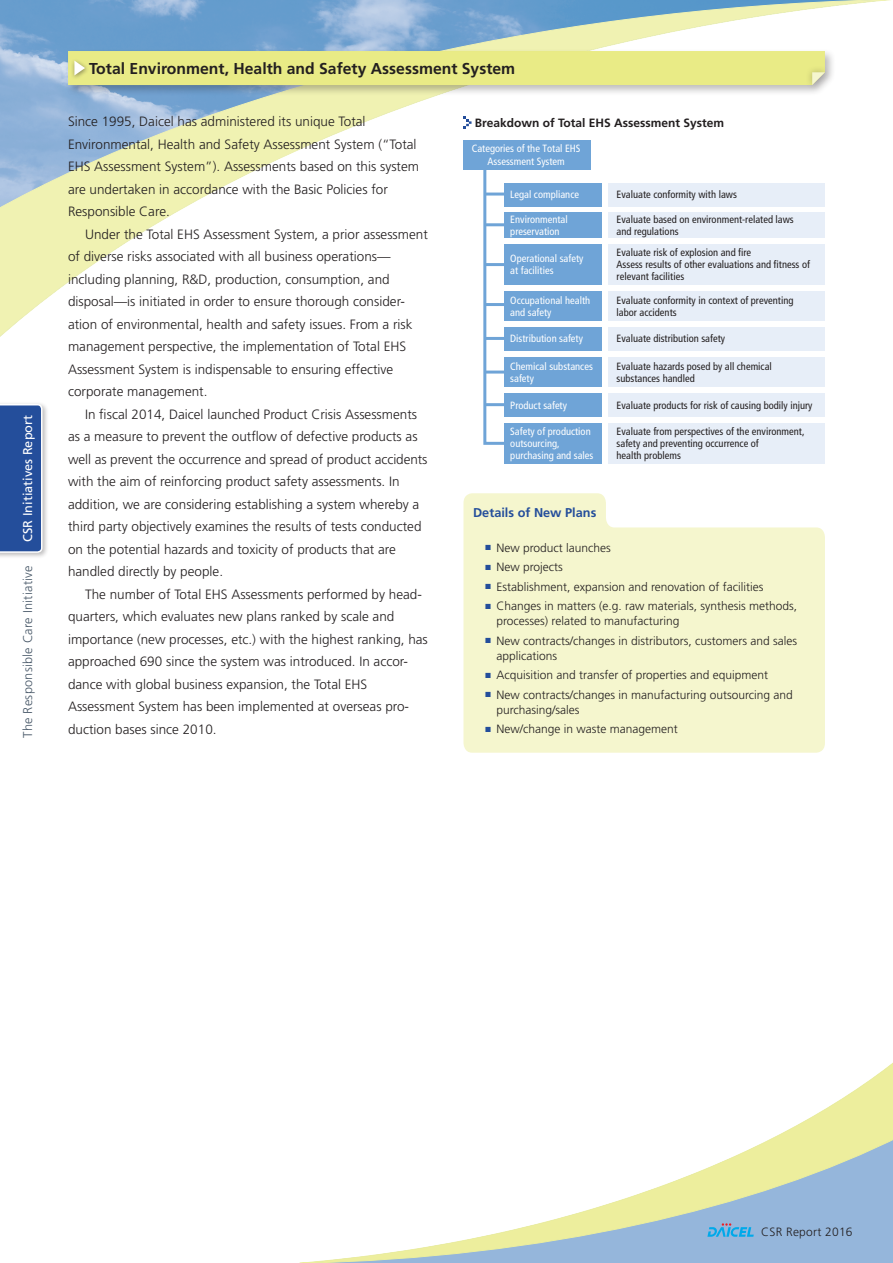
<style>
.page{position:relative;width:893px;height:1263px;background:#fff}
.page>*{position:absolute;margin:0;border:0;box-sizing:border-box;transform-origin:0 0}
.E10_RC_title_罫囲み{font:700 15.75px "Frutiger";color:#231f20}
.E09_base_text-9_15{font:300 13.5px/22.5px "Frutiger";color:#231f20}
.t1{font:300 12.75px "Frutiger";letter-spacing:.02em;color:#485868}
.t2{font:12.75px "Frutiger";color:#fff}
.E100_chart_title{font:700 12.75px "Frutiger";color:#244e9b}
.t3{font:300 12px/15px "Frutiger";color:#231f20}
.E100_chart_title-2{font:700 12px "Frutiger";color:#231f20}
.t4{font:300 12px "Frutiger";letter-spacing:.02em;color:#231f20}
.t5{font:condensed 10.5px/12px "Frutiger";color:#231f20}
.t6{font:condensed 10.5px/12px "Frutiger";color:#fff}
.s1{font-family:"European Pi Three";font-weight:400;color:#244e9b}
</style>
<div class="page">
<svg style="left:0;top:0;width:891px;height:337px"></svg>
<svg style="left:299px;top:1062px;width:594px;height:201px"></svg>
<svg style="left:707px;top:1223px;width:47px;height:14px"></svg>
<div style="left:65px;top:48px;width:771px;height:48px;background:#231f20;opacity:.3"></div>
<div style="left:805px;top:65px;width:26px;height:26px;background:#231f20;opacity:.3"></div>
<div style="left:68px;top:51px;width:757px;height:34px;background:#e9eb86"></div>
<svg style="left:463px;top:493px;width:362px;height:260px;background:#f5f6d2"></svg>
<svg style="left:482px;top:170px;width:30px;height:275px"></svg>
<hr style="left:485px;top:193px;width:21px;height:3px;background:#6fa4d7">
<hr style="left:485px;top:223px;width:21px;height:3px;background:#6fa4d7">
<hr style="left:485px;top:263px;width:21px;height:3px;background:#6fa4d7">
<hr style="left:485px;top:303px;width:21px;height:3px;background:#6fa4d7">
<hr style="left:485px;top:337px;width:21px;height:3px;background:#6fa4d7">
<hr style="left:485px;top:371px;width:21px;height:3px;background:#6fa4d7">
<hr style="left:485px;top:403px;width:21px;height:3px;background:#6fa4d7">
<div style="left:463px;top:140px;width:128px;height:30px;background:#6fa4d7"></div>
<div style="left:608px;top:183px;width:217px;height:23px;background:#e7eef8"></div>
<div style="left:504px;top:183px;width:98px;height:23px;background:#6fa4d7"></div>
<div style="left:608px;top:213px;width:217px;height:25px;background:#e7eef8"></div>
<div style="left:504px;top:213px;width:98px;height:25px;background:#6fa4d7"></div>
<div style="left:608px;top:291px;width:217px;height:30px;background:#e7eef8"></div>
<div style="left:504px;top:291px;width:98px;height:30px;background:#6fa4d7"></div>
<div style="left:608px;top:327px;width:217px;height:24px;background:#e7eef8"></div>
<div style="left:504px;top:327px;width:98px;height:24px;background:#6fa4d7"></div>
<div style="left:608px;top:357px;width:217px;height:30px;background:#e7eef8"></div>
<div style="left:504px;top:357px;width:98px;height:30px;background:#6fa4d7"></div>
<div style="left:608px;top:393px;width:217px;height:24px;background:#e7eef8"></div>
<div style="left:504px;top:393px;width:98px;height:24px;background:#6fa4d7"></div>
<div style="left:608px;top:423px;width:217px;height:40px;background:#e7eef8"></div>
<div style="left:504px;top:423px;width:98px;height:40px;background:#6fa4d7"></div>
<div style="left:504px;top:244px;width:98px;height:41px;background:#6fa4d7"></div>
<div style="left:608px;top:244px;width:217px;height:41px;background:#e7eef8"></div>
<svg style="left:463px;top:117px;width:9px;height:12px"></svg>
<div style="left:0;top:401px;width:49px;height:159px;background:#231f20;opacity:.3"></div>
<svg style="left:0;top:404px;width:43px;height:149px;background:#3159a0"></svg>
<p class="t2" style="left:20px;top:542px;width:128px;rotate:-90deg">CSR Initiatives Report</p>
<p class="t1" style="left:20px;top:738px;width:174px;rotate:-90deg">The Responsible Care Initiative</p>
<p class="E10_RC_title_罫囲み" style="left:89px;top:59px;width:427px">Total Environment, Health and Safety Assessment System</p>
<p class="E09_base_text-9_15" style="left:68px;top:110px;width:353px">Since 1995, Daicel has administered its unique Total Environmental, Health and Safety Assessment System (“Total EHS Assessment System”). Assessments based on this system are undertaken in accordance with the Basic Policies for Responsible Care.</p>
<p class="E09_base_text-9_15" style="left:68px;top:223px;width:361px;text-indent:17px">Under the Total EHS Assessment System, a prior assessment of diverse risks associated with all business operations— including planning, R&amp;D, production, consumption, and disposal—is initiated in order to ensure thorough consider&shy;ation of environmental, health and safety issues. From a risk management perspective, the implementation of Total EHS Assessment System is indispensable to ensuring effective corporate management.</p>
<p class="E09_base_text-9_15" style="left:68px;top:403px;width:361px;text-indent:17px">In fiscal 2014, Daicel launched Product Crisis Assessments as a measure to prevent the outflow of defective products as well as prevent the occurrence and spread of product accidents with the aim of reinforcing product safety assessments. In addition, we are considering establishing a system whereby a third party objectively examines the results of tests conducted on the potential hazards and toxicity of products that are handled directly by people.</p>
<p class="E09_base_text-9_15" style="left:68px;top:583px;width:361px;text-indent:17px">The number of Total EHS Assessments performed by head&shy;quarters, which evaluates new plans ranked by scale and importance (new processes, etc.) with the highest ranking, has approached 690 since the system was introduced. In accor&shy;dance with global business expansion, the Total EHS Assessment System has been implemented at overseas pro&shy;duction bases since 2010.</p>
<p class="E100_chart_title-2" style="left:475px;top:116px;width:251px">Breakdown of Total EHS Assessment System</p>
<p class="t6" style="left:472px;top:142px;width:110px;line-height:12.8px;text-align:center">Categories of the Total EHS<br>Assessment System</p>
<p class="t6" style="left:510px;top:188px;width:70px">Legal compliance</p>
<p class="t6" style="left:510px;top:213px;width:59px">Environmental preservation</p>
<p class="t6" style="left:510px;top:253px;width:75px">Operational safety at facilities</p>
<p class="t6" style="left:510px;top:294px;width:81px">Occupational health and safety</p>
<p class="t6" style="left:510px;top:333px;width:74px">Distribution safety</p>
<p class="t6" style="left:510px;top:360px;width:84px">Chemical substances safety</p>
<p class="t6" style="left:510px;top:399px;width:58px">Product safety</p>
<p class="t6" style="left:510px;top:425px;width:85px">Safety of production outsourcing, purchasing and sales</p>
<p class="t5" style="left:617px;top:188px;width:122px">Evaluate conformity with laws</p>
<p class="t5" style="left:617px;top:213px;width:179px">Evaluate based on environment-related laws and regulations</p>
<p class="t5" style="left:617px;top:247px;width:195px">Evaluate risk of explosion and fire<br>Assess results of other evaluations and fitness of relevant facilities</p>
<p class="t5" style="left:617px;top:294px;width:178px">Evaluate conformity in context of preventing labor accidents</p>
<p class="t5" style="left:617px;top:333px;width:110px">Evaluate distribution safety</p>
<p class="t5" style="left:617px;top:360px;width:157px">Evaluate hazards posed by all chemical substances handled</p>
<p class="t5" style="left:617px;top:399px;width:197px">Evaluate products for risk of causing bodily injury</p>
<p class="t5" style="left:617px;top:425px;width:189px">Evaluate from perspectives of the environment, safety and preventing occurrence of<br>health problems</p>
<p class="E100_chart_title" style="left:473px;top:505px;width:125px">Details of New Plans</p>
<p class="t3" style="left:485px;top:540px;width:128px"><span class="s1">J</span> New product launches</p>
<p class="t3" style="left:485px;top:559px;width:80px"><span class="s1">J</span> New projects</p>
<p class="t3" style="left:485px;top:579px;width:280px"><span class="s1">J</span> Establishment, expansion and renovation of facilities</p>
<p class="t3" style="left:496px;top:598px;width:302px;text-indent:-12px"><span class="s1">J</span> Changes in matters (e.g. raw materials, synthesis methods, processes) related to manufacturing</p>
<p class="t3" style="left:496px;top:633px;width:302px;text-indent:-12px"><span class="s1">J</span> New contracts/changes in distributors, customers and sales applications</p>
<p class="t3" style="left:485px;top:667px;width:285px"><span class="s1">J</span> Acquisition and transfer of properties and equipment</p>
<p class="t3" style="left:496px;top:687px;width:298px;text-indent:-12px"><span class="s1">J</span> New contracts/changes in manufacturing outsourcing and purchasing/sales</p>
<p class="t3" style="left:485px;top:721px;width:195px"><span class="s1">J</span> New/change in waste management</p>
<p class="t4" style="left:761px;top:1225px;width:93px">CSR Report 2016</p>
</div>
